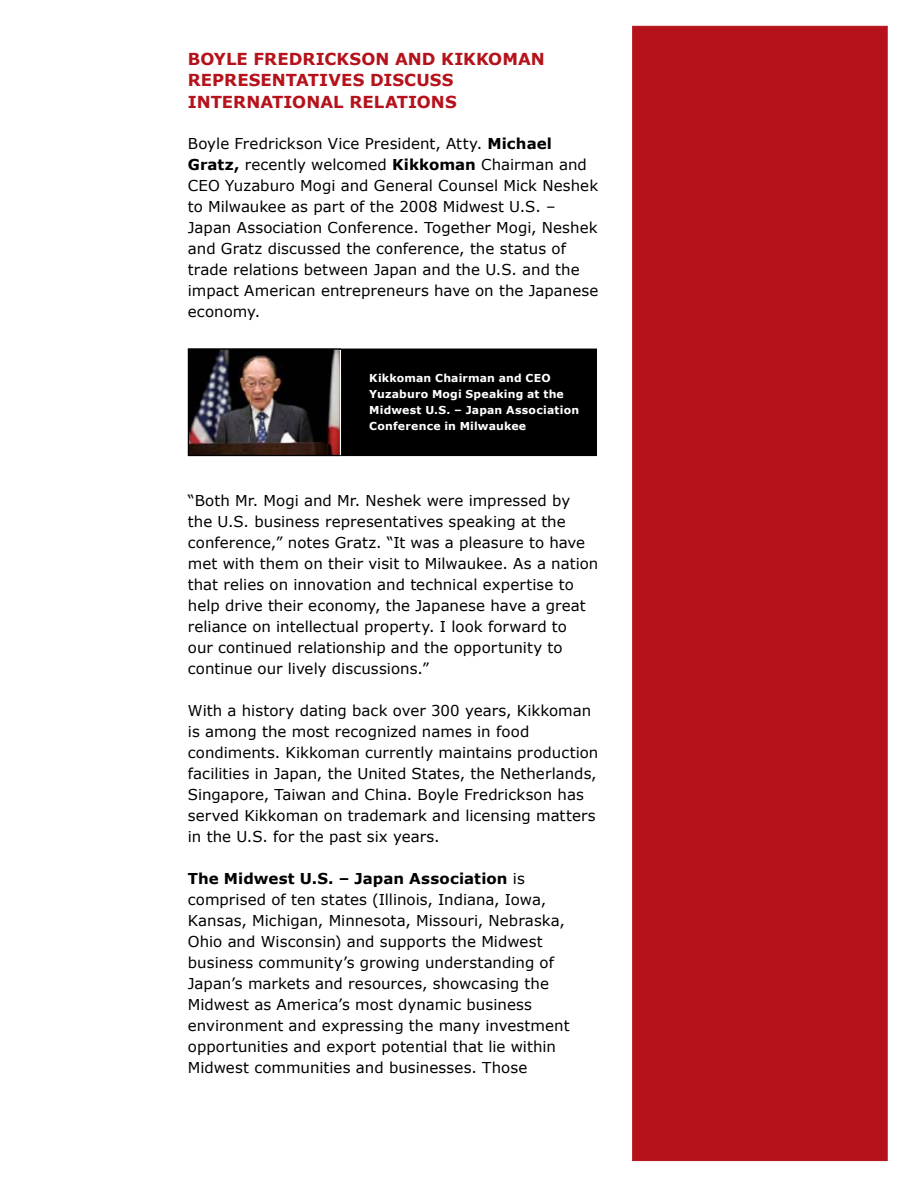
<style>
.page{position:relative;width:918px;height:1188px;background:#fff}
.page>*{position:absolute;margin:0;border:0;box-sizing:border-box;transform-origin:0 0}
.t1{font:700 16.5px/21px "Verdana";letter-spacing:.005em;color:#b5121b}
.t2{font:15px/21px "Verdana";letter-spacing:.005em;color:#000}
.t3{font:700 10.95px/15.8px "Verdana";letter-spacing:.015em;color:#fff}
.s1{font-weight:700}
</style>
<div class="page">
<div style="left:632px;top:26px;width:256px;height:1135px;background:#b5121b;border:1px solid #b5121b"></div>
<div style="left:188px;top:349px;width:408px;height:106px;background:#000"></div>
<div style="left:188px;top:349px;width:409px;height:107px;border:1px solid #000"></div>
<img style="left:190px;top:351px;width:149px;height:103px">
<div style="left:188px;top:349px;width:153px;height:107px;border:1px solid #000"></div>
<hr style="left:340px;top:350px;width:1px;height:105px;background:#fff">
<p class="t1" style="left:188px;top:48px;width:359px">Boyle Fredric kson and Ki kkoman<br>Representatives Disc</p>
<p class="t1" style="left:188px;top:69px;width:268px;text-indent:229px">uss<br>International Relations</p>
<p class="t2" style="left:188px;top:133px;width:412px">Boyle Fredrickson Vice President, Atty. <span class="s1">Michael Gratz,</span> recently welcomed <span class="s1">Kikkoman</span> Chairman and CEO Yuzaburo Mogi and General Counsel Mick Neshek to Milwaukee as part of the 2008 Midwest U.S. – Japan Association Conference. Together Mogi, Neshek and Gratz discussed the conference, the status of trade relations between Japan and the U.S. and the impact American entrepreneurs have on the Japanese economy.</p>
<p class="t3" style="left:369px;top:370px;width:211px">Kikkoman Chairman and CEO<br>Yuzaburo Mogi Speaking at the<br>Midwest U.S. – Japan Association<br>Conference in Milwaukee</p>
<p class="t2" style="left:188px;top:490px;width:412px">“Both Mr. Mogi and Mr. Neshek were impressed by the U.S. business representatives speaking at the conference,” notes Gratz. “It was a pleasure to have met with them on their visit to Milwaukee. As a nation that relies on innovation and technical expertise to help drive their economy, the Japanese have a great reliance on intellectual property. I look forward to<br>our continued relationship and the opportunity to continue our lively discussions.”</p>
<p class="t2" style="left:188px;top:700px;width:412px">With a history dating back over 300 years, Kikkoman is among the most recognized names in food condiments. Kikkoman currently maintains production facilities in Japan, the United States, the Netherlands, Singapore, Taiwan and China. Boyle Fredrickson has served Kikkoman on trademark and licensing matters in the U.S. for the past six years.</p>
<p class="t2" style="left:188px;top:868px;width:383px"><span class="s1">The Midwest U.S. – Japan Association</span> is comprised of ten states (Illinois, Indiana, Iowa, Kansas, Michigan, Minnesota, Missouri, Nebraska, Ohio and Wisconsin) and supports the Midwest business community’s growing understanding of Japan’s markets and resources, showcasing the Midwest as America’s most dynamic business environment and expressing the many investment opportunities and export potential that lie within Midwest communities and businesses. Those</p>
</div>
